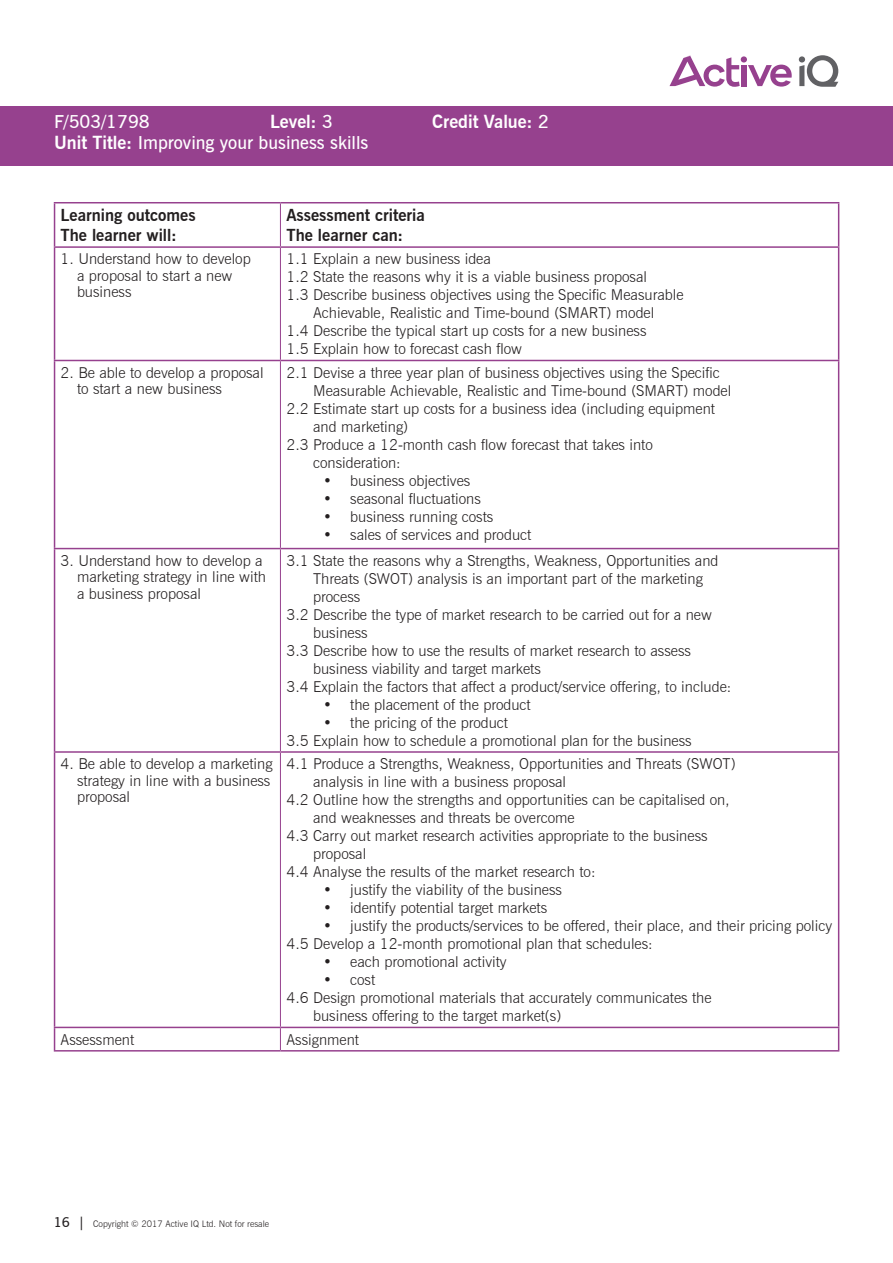
<style>
.page{position:relative;width:893px;height:1263px;background:#fff}
.page>*{position:absolute;margin:0;border:0;box-sizing:border-box;transform-origin:0 0}
.t1{font:600 18px "News Gothic BT";color:#fff}
.t2{font:700 18px "News Gothic BT";color:#fff}
.t3{font:700 16.5px/19.8px "News Gothic BT";color:#231f20}
.t4{font:300 15px/16.5px "News Gothic BT";color:#231f20}
.t5{font:300 9px "News Gothic BT";color:#231f20}
.s1{font-weight:600}
.s2{font-weight:700}
.s3{font-weight:600;font-size:13.5px}
</style>
<div class="page">
<div style="left:0;top:106px;width:893px;height:60px;background:#96418e"></div>
<div style="left:741px;top:65px;width:5px;height:21px;background:#96418e"></div>
<svg style="left:748px;top:65px;width:44px;height:22px"></svg>
<div style="left:741px;top:56px;width:6px;height:7px;background:#96418e;border-radius:50%"></div>
<svg style="left:799px;top:55px;width:39px;height:32px"></svg>
<svg style="left:669px;top:56px;width:71px;height:31px"></svg>
<hr style="left:54px;top:202px;width:226px;height:1px;background:#96418e">
<hr style="left:54px;top:203px;width:1px;height:43px;background:#96418e">
<hr style="left:280px;top:202px;width:559px;height:1px;background:#96418e">
<hr style="left:838px;top:203px;width:1px;height:43px;background:#96418e">
<hr style="left:54px;top:246px;width:226px;height:2px;background:#96418e">
<hr style="left:54px;top:248px;width:1px;height:112px;background:#96418e">
<hr style="left:280px;top:246px;width:559px;height:2px;background:#96418e">
<hr style="left:838px;top:248px;width:1px;height:112px;background:#96418e">
<hr style="left:54px;top:360px;width:226px;height:1px;background:#96418e">
<hr style="left:54px;top:361px;width:1px;height:187px;background:#96418e">
<hr style="left:280px;top:360px;width:559px;height:1px;background:#96418e">
<hr style="left:838px;top:361px;width:1px;height:187px;background:#96418e">
<hr style="left:54px;top:548px;width:226px;height:1px;background:#96418e">
<hr style="left:54px;top:549px;width:1px;height:202px;background:#96418e">
<hr style="left:280px;top:548px;width:559px;height:1px;background:#96418e">
<hr style="left:838px;top:549px;width:1px;height:202px;background:#96418e">
<hr style="left:54px;top:751px;width:226px;height:2px;background:#96418e">
<hr style="left:54px;top:753px;width:1px;height:274px;background:#96418e">
<hr style="left:280px;top:751px;width:559px;height:2px;background:#96418e">
<hr style="left:838px;top:753px;width:1px;height:274px;background:#96418e">
<hr style="left:54px;top:1027px;width:226px;height:1px;background:#96418e">
<svg style="left:54px;top:1028px;width:1px;height:22px"></svg>
<hr style="left:280px;top:1027px;width:559px;height:1px;background:#96418e">
<svg style="left:838px;top:1028px;width:1px;height:22px"></svg>
<hr style="left:54px;top:1050px;width:226px;height:1px;background:#96418e">
<hr style="left:280px;top:1050px;width:559px;height:1px;background:#96418e">
<hr style="left:280px;top:203px;width:1px;height:43px;background:#96418e">
<hr style="left:280px;top:248px;width:1px;height:112px;background:#96418e">
<hr style="left:280px;top:361px;width:1px;height:187px;background:#96418e">
<hr style="left:280px;top:549px;width:1px;height:202px;background:#96418e">
<hr style="left:280px;top:753px;width:1px;height:274px;background:#96418e">
<svg style="left:280px;top:1028px;width:1px;height:22px"></svg>
<p class="t1" style="left:54px;top:111px;width:97px">F/503/1798</p>
<p class="t2" style="left:270px;top:111px;width:65px">Level: <span class="s1">3</span></p>
<p class="t2" style="left:432px;top:111px;width:118px">Credit Value: <span class="s1">2</span></p>
<p class="t1" style="left:54px;top:132px;width:316px"><span class="s2">Unit Title:</span> Improving your business skills</p>
<p class="t3" style="left:61px;top:205px;width:137px">Learning outcomes<br>The learner will:</p>
<p class="t3" style="left:286px;top:205px;width:140px">Assessment criteria<br>The learner can:</p>
<p class="t4" style="left:77px;top:251px;width:175px;text-indent:-16px">1. Understand how to develop a proposal to start a new business</p>
<p class="t4" style="left:286px;top:251px;width:206px">1.1 Explain a new business idea</p>
<p class="t4" style="left:286px;top:269px;width:362px">1.2 State the reasons why it is a viable business proposal</p>
<p class="t4" style="left:286px;top:287px;width:399px">1.3 Describe business objectives using the Specific Measurable</p>
<p class="t4" style="left:313px;top:305px;width:343px">Achievable, Realistic and Time-bound (SMART) model</p>
<p class="t4" style="left:286px;top:323px;width:361px">1.4 Describe the typical start up costs for a new business</p>
<p class="t4" style="left:286px;top:341px;width:237px">1.5 Explain how to forecast cash flow</p>
<p class="t4" style="left:77px;top:364px;width:188px;text-indent:-16px">2. Be able to develop a proposal to start a new business</p>
<p class="t4" style="left:286px;top:364px;width:435px">2.1 Devise a three year plan of business objectives using the Specific</p>
<p class="t4" style="left:313px;top:382px;width:420px">Measurable Achievable, Realistic and Time-bound (SMART) model</p>
<p class="t4" style="left:286px;top:400px;width:430px">2.2 Estimate start up costs for a business idea (including equipment</p>
<p class="t4" style="left:313px;top:418px;width:97px">and marketing)</p>
<p class="t4" style="left:286px;top:436px;width:368px">2.3 Produce a 12-month cash flow forecast that takes into</p>
<p class="t4" style="left:313px;top:454px;width:89px">consideration:</p>
<p class="t4" style="left:323px;top:472px;width:149px">• business objectives</p>
<p class="t4" style="left:323px;top:490px;width:159px">• seasonal fluctuations</p>
<p class="t4" style="left:323px;top:508px;width:172px">• business running costs</p>
<p class="t4" style="left:323px;top:526px;width:210px">• sales of services and product</p>
<p class="t4" style="left:77px;top:552px;width:191px;text-indent:-16px">3. Understand how to develop a marketing strategy in line with a business proposal</p>
<p class="t4" style="left:286px;top:552px;width:433px">3.1 State the reasons why a Strengths, Weakness, Opportunities and</p>
<p class="t4" style="left:313px;top:570px;width:391px">Threats (SWOT) analysis is an important part of the marketing</p>
<p class="t4" style="left:313px;top:588px;width:49px">process</p>
<p class="t4" style="left:286px;top:606px;width:427px">3.2 Describe the type of market research to be carried out for a new</p>
<p class="t4" style="left:313px;top:624px;width:56px">business</p>
<p class="t4" style="left:286px;top:642px;width:406px">3.3 Describe how to use the results of market research to assess</p>
<p class="t4" style="left:313px;top:660px;width:229px">business viability and target markets</p>
<p class="t4" style="left:286px;top:678px;width:446px">3.4 Explain the factors that affect a product/service offering, to include:</p>
<p class="t4" style="left:323px;top:696px;width:209px">• the placement of the product</p>
<p class="t4" style="left:286px;top:713px;width:407px;line-height:18px;text-indent:37px">• the pricing of the product<br>3.5 Explain how to schedule a promotional plan for the business</p>
<p class="t4" style="left:77px;top:756px;width:197px;text-indent:-17px">4. Be able to develop a marketing strategy in line with a business proposal</p>
<p class="t4" style="left:286px;top:756px;width:451px">4.1 Produce a Strengths, Weakness, Opportunities and Threats (SWOT)</p>
<p class="t4" style="left:313px;top:774px;width:254px">analysis in line with a business proposal</p>
<p class="t4" style="left:286px;top:792px;width:445px">4.2 Outline how the strengths and opportunities can be capitalised on,</p>
<p class="t4" style="left:313px;top:810px;width:263px">and weaknesses and threats be overcome</p>
<p class="t4" style="left:286px;top:828px;width:423px">4.3 Carry out market research activities appropriate to the business</p>
<p class="t4" style="left:313px;top:846px;width:55px">proposal</p>
<p class="t4" style="left:286px;top:864px;width:311px">4.4 Analyse the results of the market research to:</p>
<p class="t4" style="left:323px;top:882px;width:240px">• justify the viability of the business</p>
<p class="t4" style="left:323px;top:900px;width:225px">• identify potential target markets</p>
<p class="t4" style="left:286px;top:917px;width:547px;line-height:18px;text-indent:37px">• justify the products/services to be offered, their place, and their pricing policy<br>4.5 Develop a 12-month promotional plan that schedules:</p>
<p class="t4" style="left:323px;top:954px;width:185px">• each promotional activity</p>
<p class="t4" style="left:323px;top:972px;width:53px">• cost</p>
<p class="t4" style="left:286px;top:990px;width:427px">4.6 Design promotional materials that accurately communicates the</p>
<p class="t4" style="left:313px;top:1008px;width:250px">business offering to the target market(s)</p>
<p class="t4" style="left:61px;top:1031px;width:75px">Assessment</p>
<p class="t4" style="left:286px;top:1031px;width:74px">Assignment</p>
<p class="t5" style="left:54px;top:1218px;width:217px"><span class="s3">16 |</span> Copyright © 2017 Active IQ Ltd. Not for resale</p>
</div>
